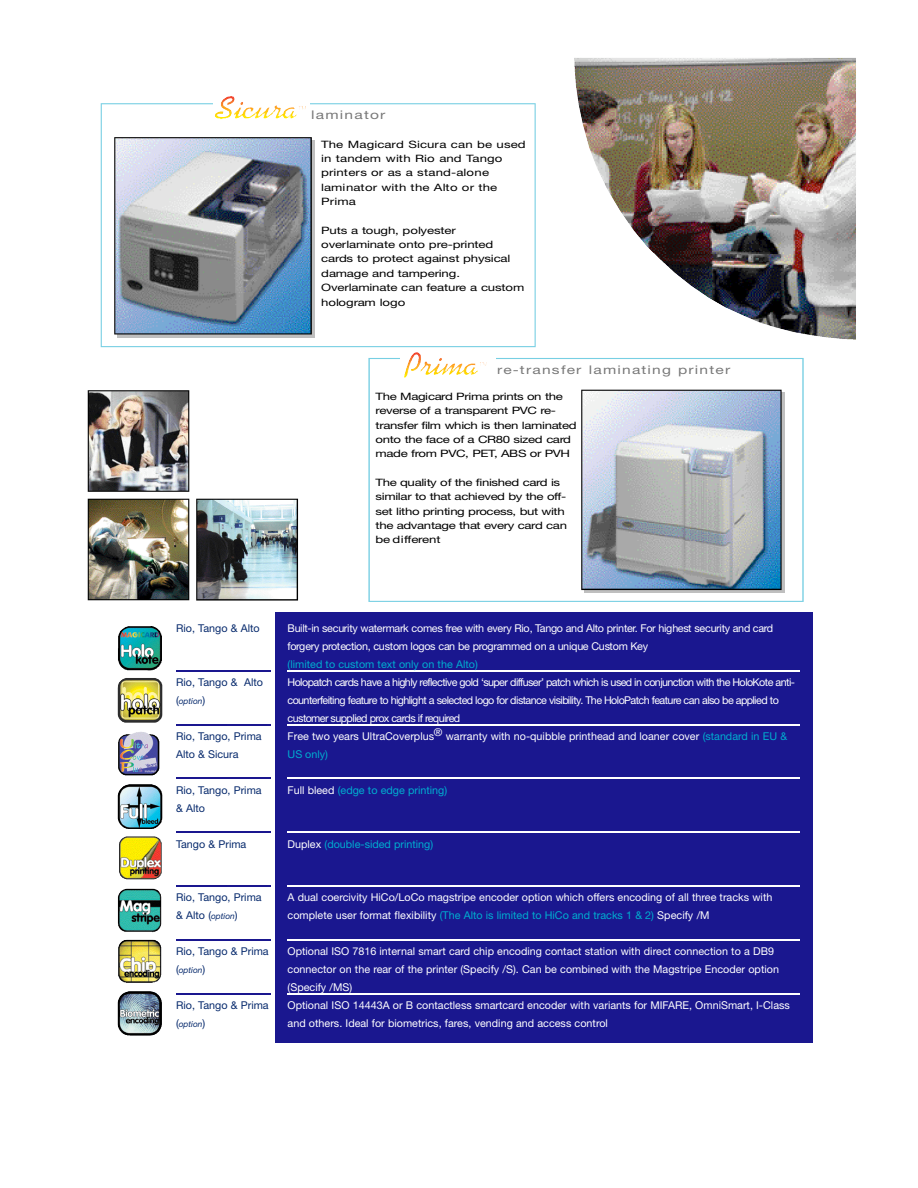
<style>
.page{position:relative;width:918px;height:1188px;background:#fff}
.page>*{position:absolute;margin:0;border:0;box-sizing:border-box;transform-origin:0 0}
.t1{font:12px "Helvetica Neue";letter-spacing:.08em;color:#797979;scale:1.3 1}
.t2{font:10.8px/18px "Helvetica Neue";color:#fff}
.t3{font:10.8px/18px "Helvetica Neue";letter-spacing:-.05em;color:#fff}
.t4{font:10.8px/18px "Helvetica Neue";letter-spacing:-.025em;color:#fff}
.t5{font:10.8px/18px "Helvetica Neue";color:#06296c}
.t6{font:10.8px "Helvetica Neue";color:#00aed0}
.t7{font:10.2px/14.4px "Helvetica Neue";letter-spacing:-.02em;color:#000;scale:1.3 1}
.t8{font:10.2px/14.4px "Helvetica Neue";color:#000;scale:1.3 1}
.t9{font:italic 8.4px "Helvetica Neue";color:#06296c}
.s1{font-weight:700;color:#fff}
.s2{font-style:normal;font-size:10.8px}
.s3{font-style:italic;font-size:8.4px}
.s4{color:#00aed0}
.s5{color:#fff}
</style>
<div class="page">
<div style="left:275px;top:612px;width:538px;height:431px;background:#1a178f"></div>
<hr style="left:288px;top:670px;width:512px;height:1px;background:#fff">
<hr style="left:288px;top:724px;width:512px;height:1px;background:#fff">
<hr style="left:288px;top:778px;width:512px;height:1px;background:#fff">
<hr style="left:288px;top:832px;width:512px;height:1px;background:#fff">
<hr style="left:288px;top:885px;width:512px;height:2px;background:#fff">
<hr style="left:288px;top:939px;width:512px;height:2px;background:#fff">
<hr style="left:288px;top:993px;width:512px;height:1px;background:#fff">
<hr style="left:176px;top:670px;width:95px;height:1px;background:#1a178f">
<hr style="left:176px;top:724px;width:95px;height:1px;background:#1a178f">
<hr style="left:176px;top:778px;width:95px;height:1px;background:#1a178f">
<hr style="left:176px;top:832px;width:95px;height:1px;background:#1a178f">
<hr style="left:176px;top:885px;width:95px;height:2px;background:#1a178f">
<hr style="left:176px;top:939px;width:95px;height:2px;background:#1a178f">
<hr style="left:176px;top:993px;width:95px;height:1px;background:#1a178f">
<img style="left:118px;top:784px;width:45px;height:45px">
<img style="left:118px;top:889px;width:43px;height:43px">
<img style="left:118px;top:940px;width:43px;height:43px">
<img style="left:118px;top:678px;width:45px;height:45px">
<img style="left:119px;top:836px;width:43px;height:44px">
<img style="left:118px;top:626px;width:44px;height:45px">
<img style="left:118px;top:991px;width:44px;height:45px">
<img style="left:118px;top:732px;width:42px;height:44px">
<img style="left:88px;top:390px;width:101px;height:102px">
<img style="left:88px;top:499px;width:101px;height:101px">
<img style="left:196px;top:499px;width:102px;height:102px">
<svg style="left:368px;top:358px;width:436px;height:244px"></svg>
<svg style="left:101px;top:103px;width:435px;height:244px"></svg>
<svg style="left:118px;top:140px;width:197px;height:198px"></svg>
<img style="left:114px;top:137px;width:198px;height:197px">
<div style="left:584px;top:393px;width:201px;height:200px;background:#bfbfbf"></div>
<img style="left:581px;top:390px;width:201px;height:200px">
<svg style="left:688px;top:283px;width:168px;height:57px"></svg>
<img style="left:574px;top:58px;width:282px;height:225px">
<svg style="left:401px;top:358px;width:95px;height:26px"></svg>
<img style="left:404px;top:352px;width:17px;height:26px">
<div style="left:214px;top:89px;width:96px;height:40px;background:#fff"></div>
<img style="left:215px;top:96px;width:20px;height:23px">
<p class="t1" style="left:251px;top:110px;width:105px"><span class="s1">S i c u r a</span> l a m i n a t o r</p>
<p class="t8" style="left:321px;top:138px;width:159px">The Magicard Sicura can be used in tandem with Rio and Ta n g o printers or as a stand-alone laminator with the Alto or the<br>P rim a</p>
<p class="t7" style="left:321px;top:224px;width:158px">Puts a tough, polyester overlaminate onto pre -p rin te d<br>c a rds to protect against physical damage and tampering.<br>Overlaminate can feature a custom hologram logo</p>
<p class="t1" style="left:442px;top:365px;width:224px"><span class="s1">P r i m a</span> re-transfer laminating printer</p>
<p class="t7" style="left:376px;top:390px;width:156px">The Magicard Prima prints on the reverse of a transparent PVC re - transfer film which is then laminated onto the face of a CR80 sized card made from PVC, PET, ABS or PVH</p>
<p class="t7" style="left:376px;top:476px;width:149px">The quality of the finished card is similar to that achieved by the off&shy;set litho printing process, but with the advantage that every card can be d iffe re n t</p>
<p class="t5" style="left:176px;top:621px;width:85px">Rio, Tango &amp; Alto</p>
<p class="t5" style="left:176px;top:674px;width:89px">Rio, Tango &amp; Alto</p>
<p class="t9" style="left:176px;top:698px;width:31px"><span class="s2">(</span>option<span class="s2">)</span></p>
<p class="t5" style="left:176px;top:728px;width:87px">Rio, Tango, Prima<br>Alto &amp; Sicura</p>
<p class="t5" style="left:176px;top:782px;width:87px">Rio, Tango, Prima &amp; Alto</p>
<p class="t5" style="left:176px;top:836px;width:72px">Tango &amp; Prima</p>
<p class="t5" style="left:176px;top:890px;width:87px">Rio, Tango, Prima &amp; Alto (<span class="s3">option</span>)</p>
<p class="t5" style="left:176px;top:943px;width:94px">Rio, Tango &amp; Prima</p>
<p class="t9" style="left:176px;top:967px;width:31px"><span class="s2">(</span>option<span class="s2">)</span></p>
<p class="t5" style="left:176px;top:997px;width:94px">Rio, Tango &amp; Prima</p>
<p class="t9" style="left:176px;top:1021px;width:31px"><span class="s2">(</span>option<span class="s2">)</span></p>
<p class="t4" style="left:288px;top:621px;width:487px">Built-in security watermark comes free with every Rio, Tango and Alto printer. For highest security and card fo rgery protection, custom logos can be programmed on a unique Custom Key</p>
<p class="t6" style="left:288px;top:660px;width:192px">(limited to custom text only on the Alto)</p>
<p class="t3" style="left:288px;top:674px;width:509px">Holopatch cards have a highly reflective gold ‘super diffuser’ patch which is used in conjunction with the HoloKote anti&shy;counterfeiting feature to highlight a selected logo for distance visibility. The HoloPatch feature can also be applied to customer supplied prox cards if re q u ire d<br>Free two years UltraCoverplus® warranty with no-quibble printhead and loaner cover <span class="s4">(standard in EU &amp; US only)</span></p>
<p class="t6" style="left:288px;top:786px;width:161px"><span class="s5">Full bleed</span> (edge to edge printing)</p>
<p class="t6" style="left:288px;top:840px;width:147px"><span class="s5">Duplex</span> (double-sided printing)</p>
<p class="t2" style="left:288px;top:890px;width:486px">A dual coercivity HiCo/LoCo magstripe encoder option which offers encoding of all three tracks with complete user format flexibility <span class="s4">(The Alto is limited to HiCo and tracks 1 &amp; 2)</span> Specify /M</p>
<p class="t2" style="left:288px;top:943px;width:504px">Optional ISO 7816 internal smart card chip encoding contact station with direct connection to a DB9 connector on the rear of the printer (Specify /S). Can be combined with the Magstripe Encoder option (Specify /MS)<br>Optional ISO 14443A or B contactless smartcard encoder with variants for MIFARE, OmniSmart, I-Class and others. Ideal for biometrics, fares, vending and access control</p>
</div>
